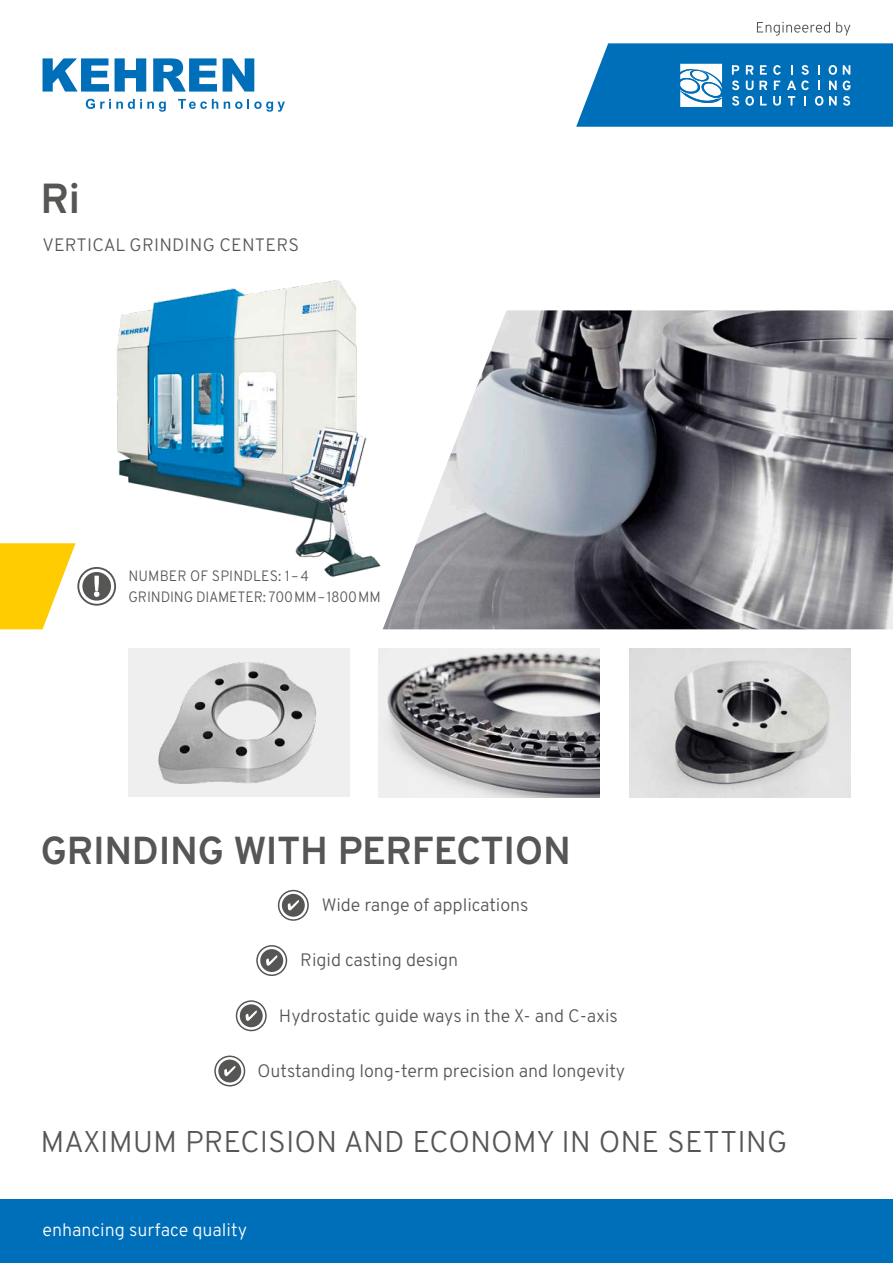
<style>
.page{position:relative;width:893px;height:1263px;background:#fff}
.page>*{position:absolute;margin:0;border:0;box-sizing:border-box;transform-origin:0 0}
.t1{font:700 42px "Overpass";color:#565655}
.t2{font:700 39px "Overpass";letter-spacing:-.01em;color:#565655}
.t3{font:300 30px "Overpass";color:#565655}
.t4{font:300 18px "Overpass";letter-spacing:-.005em;color:#565655}
.t5{font:300 18px "Overpass";color:#fff}
.t6{font:300 15px/21px "Overpass";letter-spacing:-.01em;color:#565655;scale:.94 1}
</style>
<div class="page">
<div style="left:0;top:1199px;width:893px;height:64px;background:#006fba"></div>
<svg style="left:43px;top:58px;width:66px;height:34px"></svg>
<svg style="left:115px;top:58px;width:31px;height:34px"></svg>
<svg style="left:153px;top:58px;width:64px;height:34px"></svg>
<svg style="left:223px;top:58px;width:31px;height:34px"></svg>
<svg style="left:86px;top:99px;width:80px;height:13px"></svg>
<svg style="left:178px;top:99px;width:40px;height:10px"></svg>
<svg style="left:224px;top:99px;width:61px;height:13px"></svg>
<svg style="left:576px;top:43px;width:317px;height:84px;background:#2584c4"></svg>
<svg style="left:757px;top:22px;width:93px;height:14px"></svg>
<img style="left:88px;top:280px;width:293px;height:302px">
<svg style="left:0;top:543px;width:76px;height:86px"></svg>
<svg style="left:77px;top:567px;width:39px;height:39px"></svg>
<svg style="left:81px;top:570px;width:32px;height:32px"></svg>
<div style="left:79px;top:569px;width:35px;height:35px;border:3px solid #fff;border-radius:50%"></div>
<svg style="left:94px;top:576px;width:6px;height:21px"></svg>
<img style="left:383px;top:310px;width:510px;height:319px">
<img style="left:629px;top:648px;width:221px;height:149px">
<img style="left:128px;top:649px;width:221px;height:147px">
<img style="left:379px;top:648px;width:221px;height:149px">
<svg style="left:278px;top:890px;width:31px;height:31px"></svg>
<svg style="left:281px;top:892px;width:25px;height:26px"></svg>
<div style="left:279px;top:891px;width:28px;height:28px;border:3px solid #fff;border-radius:50%"></div>
<svg style="left:288px;top:900px;width:11px;height:10px"></svg>
<svg style="left:236px;top:1000px;width:31px;height:31px"></svg>
<div style="left:239px;top:1003px;width:25px;height:25px;background:#565655;border-radius:50%"></div>
<div style="left:237px;top:1002px;width:28px;height:28px;border:3px solid #fff;border-radius:50%"></div>
<svg style="left:246px;top:1010px;width:11px;height:11px"></svg>
<svg style="left:256px;top:945px;width:31px;height:31px"></svg>
<div style="left:259px;top:948px;width:25px;height:25px;background:#565655;border-radius:50%"></div>
<div style="left:258px;top:946px;width:28px;height:28px;border:3px solid #fff;border-radius:50%"></div>
<svg style="left:266px;top:955px;width:11px;height:11px"></svg>
<svg style="left:214px;top:1055px;width:31px;height:31px"></svg>
<div style="left:217px;top:1058px;width:25px;height:26px;background:#565655;border-radius:50%"></div>
<div style="left:216px;top:1057px;width:28px;height:28px;border:3px solid #fff;border-radius:50%"></div>
<svg style="left:224px;top:1066px;width:11px;height:10px"></svg>
<h1 class="t1" style="left:40px;top:172px;width:41px">Ri</h1>
<p class="t4" style="left:43px;top:234px;width:258px">VERTICAL GRINDING CENTERS</p>
<p class="t6" style="left:128px;top:566px;width:270px">NUMBER OF SPINDLES: 1–4<br>GRINDING DIAMETER: 700MM–1800MM</p>
<h2 class="t2" style="left:41px;top:826px;width:532px">GRINDING WITH PERFECTION</h2>
<p class="t4" style="left:322px;top:893px;width:208px">Wide range of applications</p>
<p class="t4" style="left:300px;top:949px;width:160px">Rigid casting design</p>
<p class="t4" style="left:279px;top:1004px;width:340px">Hydrostatic guide ways in the X- and C-axis</p>
<p class="t4" style="left:258px;top:1060px;width:369px">Outstanding long-term precision and longevity</p>
<h3 class="t3" style="left:41px;top:1124px;width:748px">MAXIMUM PRECISION AND ECONOMY IN ONE SETTING</h3>
<p class="t5" style="left:43px;top:1219px;width:206px">enhancing surface quality</p>
</div>
